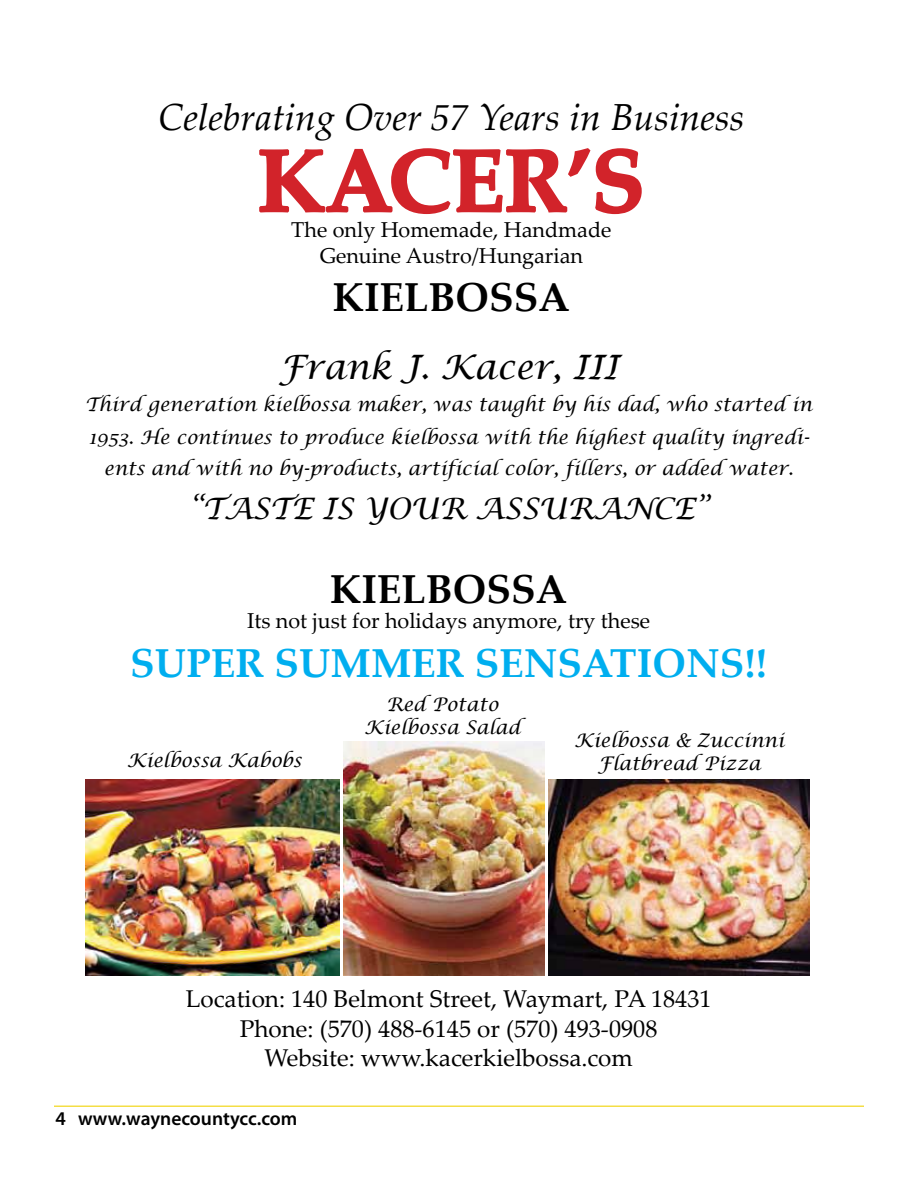
<style>
.page{position:relative;width:918px;height:1188px;background:#fff}
.page>*{position:absolute;margin:0;border:0;box-sizing:border-box;transform-origin:0 0}
.t1{font:700 87.6px "Palatino Linotype";color:#d2232a}
.t2{font:700 40.35px "Palatino Linotype";color:#00aeef}
.t3{font:700 40.35px "Palatino Linotype";color:#000}
.t4{font:italic 37.65px "Palatino Linotype";color:#000}
.t5{font:italic 33.6px "Lucida Calligraphy";color:#000}
.t6{font:italic 29.7px "Lucida Calligraphy";color:#000}
.t7{font:24.3px/29.1px "Palatino Linotype";color:#000;text-align:center}
.t8{font:21.6px/25.8px "Palatino Linotype";color:#000;text-align:center}
.t9{font:600 19.5px "Myriad Pro";color:#000}
.t10{font:italic 18.9px/22.6px "Lucida Calligraphy";color:#000;text-align:center}
</style>
<div class="page">
<img style="left:85px;top:779px;width:255px;height:196px">
<img style="left:344px;top:742px;width:200px;height:233px">
<img style="left:548px;top:779px;width:262px;height:196px">
<svg style="left:259px;top:148px;width:383px;height:67px"></svg>
<hr style="left:54px;top:1106px;width:810px;height:1px;background:#f4de45">
<h3 class="t4" style="left:158px;top:90px;width:588px">Celebrating Over 57 Years in Business</h3>
<h1 class="t1" style="left:258px;top:119px;width:389px">KACER’S</h1>
<p class="t8" style="left:291px;top:216px;width:322px">The only Homemade, Handmade<br>Genuine Austro/Hungarian</p>
<h2 class="t3" style="left:333px;top:269px;width:238px">KIELBOSSA</h2>
<h3 class="t5" style="left:279px;top:347px;width:341px">Frank J. Kacer, III</h3>
<p class="t10" style="left:85px;top:390px;width:728px;line-height:31.7px">Third generation kielbossa maker, was taught by his dad, who started in<br>1953. He continues to produce kielbossa with the highest quality ingredi&shy;ents and with no by-products, artificial color, fillers, or added water.</p>
<h3 class="t6" style="left:189px;top:491px;width:521px">“TASTE IS YOUR ASSURANCE”</h3>
<h2 class="t3" style="left:330px;top:560px;width:238px">KIELBOSSA</h2>
<p class="t8" style="left:247px;top:607px;width:405px">Its not just for holidays anymore, try these</p>
<h2 class="t2" style="left:130px;top:635px;width:638px">SUPER SUMMER SENSATIONS!!</h2>
<p class="t10" style="left:127px;top:749px;width:176px">Kielbossa Kabobs</p>
<p class="t10" style="left:364px;top:694px;width:157px">Red Potato<br>Kielbossa Salad</p>
<p class="t10" style="left:574px;top:730px;width:211px">Kielbossa &amp; Zuccinni<br>Flatbread Pizza</p>
<p class="t7" style="left:186px;top:984px;width:527px">Location: 140 Belmont Street, Waymart, PA 18431<br>Phone: (570) 488-6145 or (570) 493-0908<br>Website: www.kacerkielbossa.com</p>
<p class="t9" style="left:56px;top:1106px;width:244px">4 www.waynecountycc.com</p>
</div>
